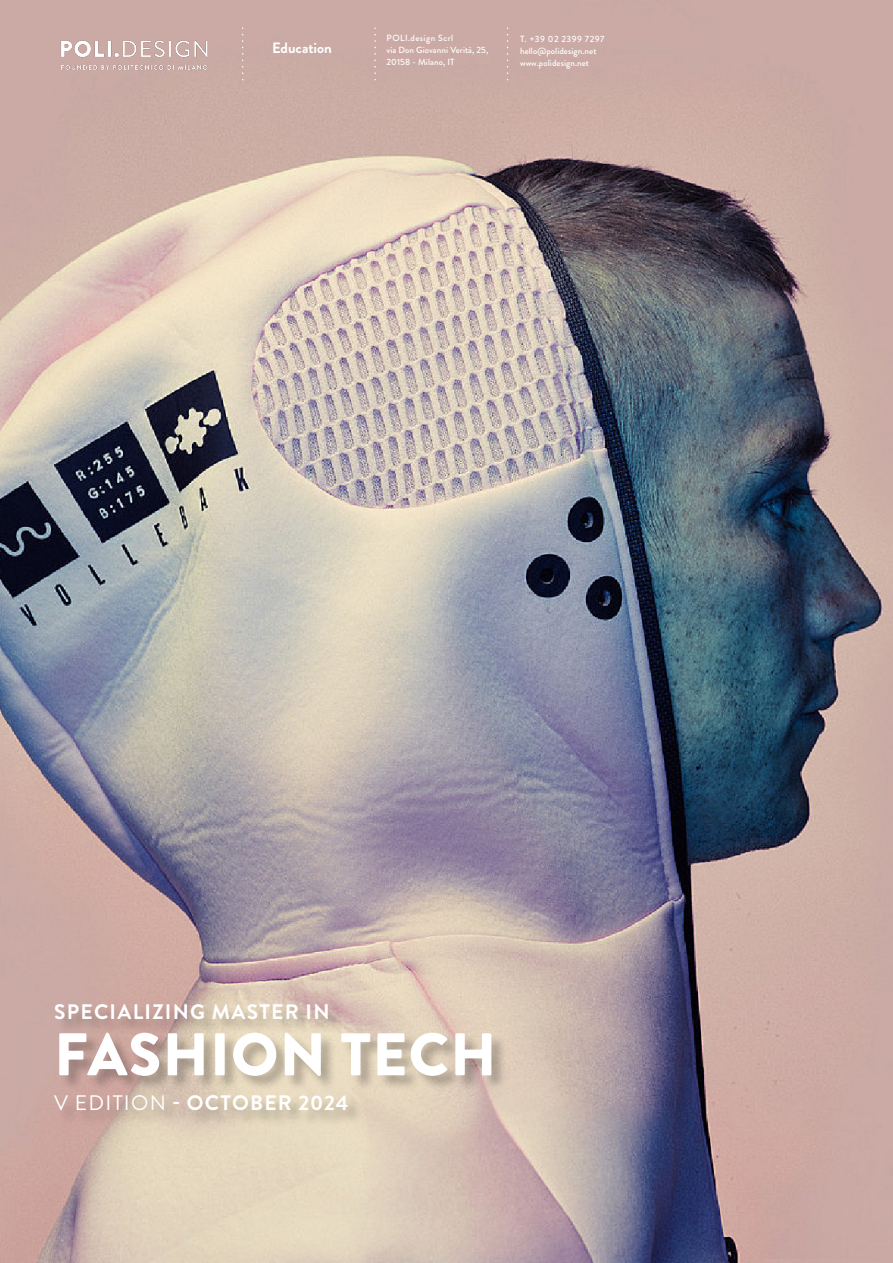
<style>
.page{position:relative;width:893px;height:1263px;background:#fff}
.page>*{position:absolute;margin:0;border:0;box-sizing:border-box;transform-origin:0 0}
.t1{font:900 60px "Brandon Grotesque";letter-spacing:.02em;color:#fff}
.Titolo{font:700 21px "Brandon Grotesque";letter-spacing:.06em;color:#fff}
.t2{font:700 15px "Brandon Grotesque";color:#fff}
.t3{font:500 9px "Brandon Grotesque";letter-spacing:.01em;color:#fff}
.t4{font:500 9px "Brandon Grotesque";letter-spacing:.05em;color:#fff}
.s1{font-weight:400}
</style>
<div class="page">
<img style="left:0;top:0;width:893px;height:1263px">
<div style="left:56px;top:1004px;width:452px;height:123px;background:#231f20;opacity:.3"></div>
<svg style="left:242px;top:35px;width:1px;height:46px"></svg>
<svg style="left:374px;top:35px;width:2px;height:46px"></svg>
<svg style="left:507px;top:35px;width:1px;height:46px"></svg>
<img style="left:56px;top:30px;width:157px;height:50px">
<p class="t2" style="left:272px;top:37px;width:61px">Education</p>
<p class="t4" style="left:387px;top:32px;width:68px">POLI.design Scrl</p>
<p class="t3" style="left:387px;top:44px;width:103px">via Don Giovanni Verità, 25,</p>
<p class="t3" style="left:387px;top:56px;width:70px">20158 - Milano, IT</p>
<p class="t4" style="left:520px;top:32px;width:86px">T. +39 02 2399 7297</p>
<p class="t3" style="left:520px;top:44px;width:78px">hello@polidesign.net</p>
<p class="t3" style="left:520px;top:56px;width:71px">www.polidesign.net</p>
<p class="Titolo" style="left:54px;top:997px;width:277px">SPECIALIZING MASTER IN</p>
<p class="t1" style="left:54px;top:1012px;width:444px">FASHION TECH</p>
<p class="Titolo" style="left:54px;top:1088px;width:296px"><span class="s1">V EDITION</span> - OCTOBER 2024</p>
</div>
